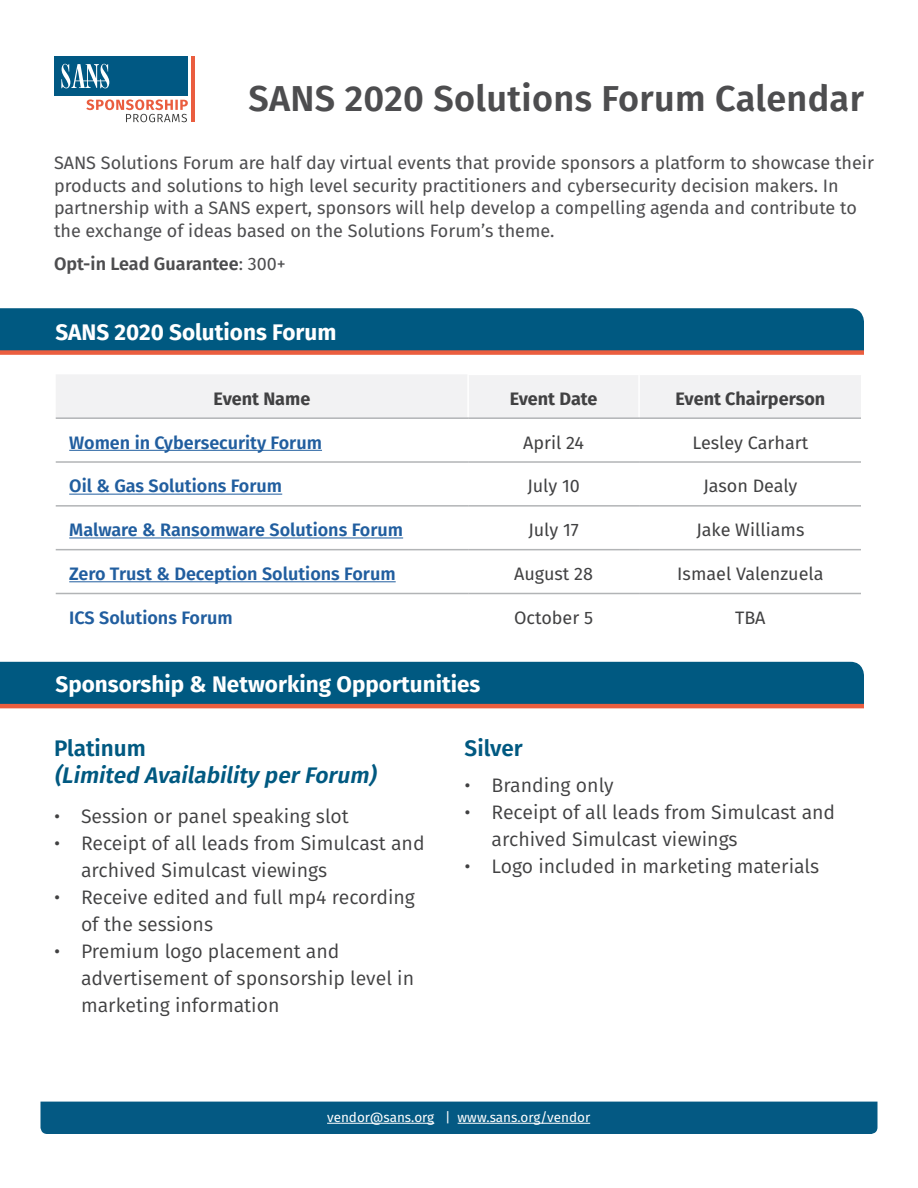
<style>
.page{position:relative;width:918px;height:1188px;background:#fff}
.page>*{position:absolute;margin:0;border:0;box-sizing:border-box;transform-origin:0 0}
.t1{font:600 36px "Fira Sans";letter-spacing:.01em;color:#4d4d4f}
.t2{font:700 22.5px "Fira Sans";color:#fff}
.t3{font:italic 600 22.5px "Fira Sans";color:#005981}
.t4{font:600 22.5px "Fira Sans";color:#005981}
.t5{font:19.5px/27px "Fira Sans";color:#414142}
.t6{font:18px/22.5px "Fira Sans";color:#4d4d4f}
.t7{font:600 18px "Fira Sans";color:#215e9f}
.t8{font:18px "Fira Sans";color:#414142}
.t9{font:700 18px "Fira Sans";color:#414142}
.t10{font:600 18px "Fira Sans";color:#4d4d4f}
.t11{font:13.5px "Fira Sans";color:#fff}
.s1{font-weight:400}
</style>
<div class="page">
<div style="left:54px;top:56px;width:134px;height:40px;background:#005883"></div>
<hr style="left:192px;top:56px;width:3px;height:66px;background:#ea5d3f">
<svg style="left:61px;top:64px;width:48px;height:24px"></svg>
<svg style="left:86px;top:99px;width:102px;height:23px"></svg>
<div style="left:56px;top:375px;width:805px;height:42px;background:#f2f2f3"></div>
<hr style="left:467px;top:375px;width:2px;height:42px;background:#fff">
<hr style="left:638px;top:375px;width:2px;height:42px;background:#fff">
<hr style="left:56px;top:417px;width:412px;height:2px;background:#b2b4b6">
<hr style="left:468px;top:417px;width:171px;height:2px;background:#b2b4b6">
<hr style="left:639px;top:417px;width:222px;height:2px;background:#b2b4b6">
<hr style="left:56px;top:461px;width:412px;height:2px;background:#b2b4b6">
<hr style="left:468px;top:461px;width:171px;height:2px;background:#b2b4b6">
<hr style="left:639px;top:461px;width:222px;height:2px;background:#b2b4b6">
<hr style="left:56px;top:505px;width:412px;height:2px;background:#b2b4b6">
<hr style="left:468px;top:505px;width:171px;height:2px;background:#b2b4b6">
<hr style="left:639px;top:505px;width:222px;height:2px;background:#b2b4b6">
<hr style="left:56px;top:549px;width:412px;height:1px;background:#b2b4b6">
<hr style="left:468px;top:549px;width:171px;height:1px;background:#b2b4b6">
<hr style="left:639px;top:549px;width:222px;height:1px;background:#b2b4b6">
<hr style="left:56px;top:593px;width:412px;height:1px;background:#b2b4b6">
<hr style="left:468px;top:593px;width:171px;height:1px;background:#b2b4b6">
<hr style="left:639px;top:593px;width:222px;height:1px;background:#b2b4b6">
<hr style="left:69px;top:450px;width:253px;height:1px;background:#215e9f">
<hr style="left:69px;top:494px;width:213px;height:1px;background:#215e9f">
<hr style="left:69px;top:538px;width:334px;height:1px;background:#215e9f">
<hr style="left:69px;top:581px;width:327px;height:1px;background:#215e9f">
<div style="left:0;top:308px;width:864px;height:42px;background:#005981"></div>
<div style="left:0;top:350px;width:864px;height:5px;background:#eb5e3f"></div>
<div style="left:40px;top:1102px;width:838px;height:32px;background:#045983"></div>
<hr style="left:327px;top:1123px;width:107px;height:1px;background:#fff">
<hr style="left:458px;top:1123px;width:132px;height:1px;background:#fff">
<div style="left:0;top:662px;width:864px;height:42px;background:#005981"></div>
<hr style="left:0;top:704px;width:864px;height:4px;background:#eb5e3f">
<p class="t1" style="left:249px;top:69px;width:617px">SANS 2020 Solutions Forum Calendar</p>
<p class="t6" style="left:54px;top:151px;width:821px">SANS Solutions Forum are half day virtual events that provide sponsors a platform to showcase their products and solutions to high level security practitioners and cybersecurity decision makers. In partnership with a SANS expert, sponsors will help develop a compelling agenda and contribute to the exchange of ideas based on the Solutions Forum’s theme.</p>
<p class="t10" style="left:54px;top:249px;width:233px">Opt-in Lead Guarantee<span class="s1">: 300+</span></p>
<p class="t2" style="left:55px;top:313px;width:282px">SANS 2020 Solutions Forum</p>
<p class="t9" style="left:214px;top:383px;width:98px">Event Name</p>
<p class="t9" style="left:510px;top:383px;width:89px">Event Date</p>
<p class="t9" style="left:676px;top:383px;width:151px">Event Chairperson</p>
<p class="t7" style="left:69px;top:427px;width:254px">Women in Cybersecurity Forum</p>
<p class="t8" style="left:523px;top:429px;width:63px">April 24</p>
<p class="t8" style="left:693px;top:429px;width:117px">Lesley Carhart</p>
<p class="t7" style="left:69px;top:471px;width:215px">Oil &amp; Gas Solutions Forum</p>
<p class="t8" style="left:527px;top:472px;width:54px">July 10</p>
<p class="t8" style="left:703px;top:472px;width:96px">Jason Dealy</p>
<p class="t7" style="left:69px;top:515px;width:335px">Malware &amp; Ransomware Solutions Forum</p>
<p class="t8" style="left:528px;top:516px;width:52px">July 17</p>
<p class="t8" style="left:696px;top:516px;width:110px">Jake Williams</p>
<p class="t7" style="left:69px;top:559px;width:328px">Zero Trust &amp; Deception Solutions Forum</p>
<p class="t8" style="left:514px;top:560px;width:80px">August 28</p>
<p class="t8" style="left:677px;top:560px;width:148px">Ismael Valenzuela</p>
<p class="t7" style="left:69px;top:603px;width:165px">ICS Solutions Forum</p>
<p class="t8" style="left:514px;top:604px;width:81px">October 5</p>
<p class="t8" style="left:735px;top:604px;width:32px">TBA</p>
<p class="t2" style="left:55px;top:665px;width:426px">Sponsorship &amp; Networking Opportunities</p>
<p class="t4" style="left:54px;top:729px;width:93px">Platinum</p>
<p class="t3" style="left:54px;top:756px;width:329px">(Limited Availability perForum)</p>
<p class="t5" style="left:54px;top:802px;width:296px">• Session or panel speaking slot</p>
<p class="t5" style="left:81px;top:829px;width:345px;text-indent:-27px">• Receipt of all leads from Simulcast and archived Simulcast viewings</p>
<p class="t5" style="left:81px;top:883px;width:335px;text-indent:-27px">• Receive edited and full mp4 recording of the sessions</p>
<p class="t5" style="left:81px;top:937px;width:335px;text-indent:-27px">• Premium logo placement and advertisement of sponsorship level in marketing information</p>
<p class="t4" style="left:465px;top:729px;width:60px">Silver</p>
<p class="t5" style="left:465px;top:771px;width:151px">• Branding only</p>
<p class="t5" style="left:492px;top:798px;width:345px;text-indent:-27px">• Receipt of all leads from Simulcast and archived Simulcast viewings</p>
<p class="t5" style="left:465px;top:852px;width:356px">• Logo included in marketing materials</p>
<p class="t11" style="left:327px;top:1107px;width:265px">vendor@sans.org | www.sans.org/vendor</p>
</div>
